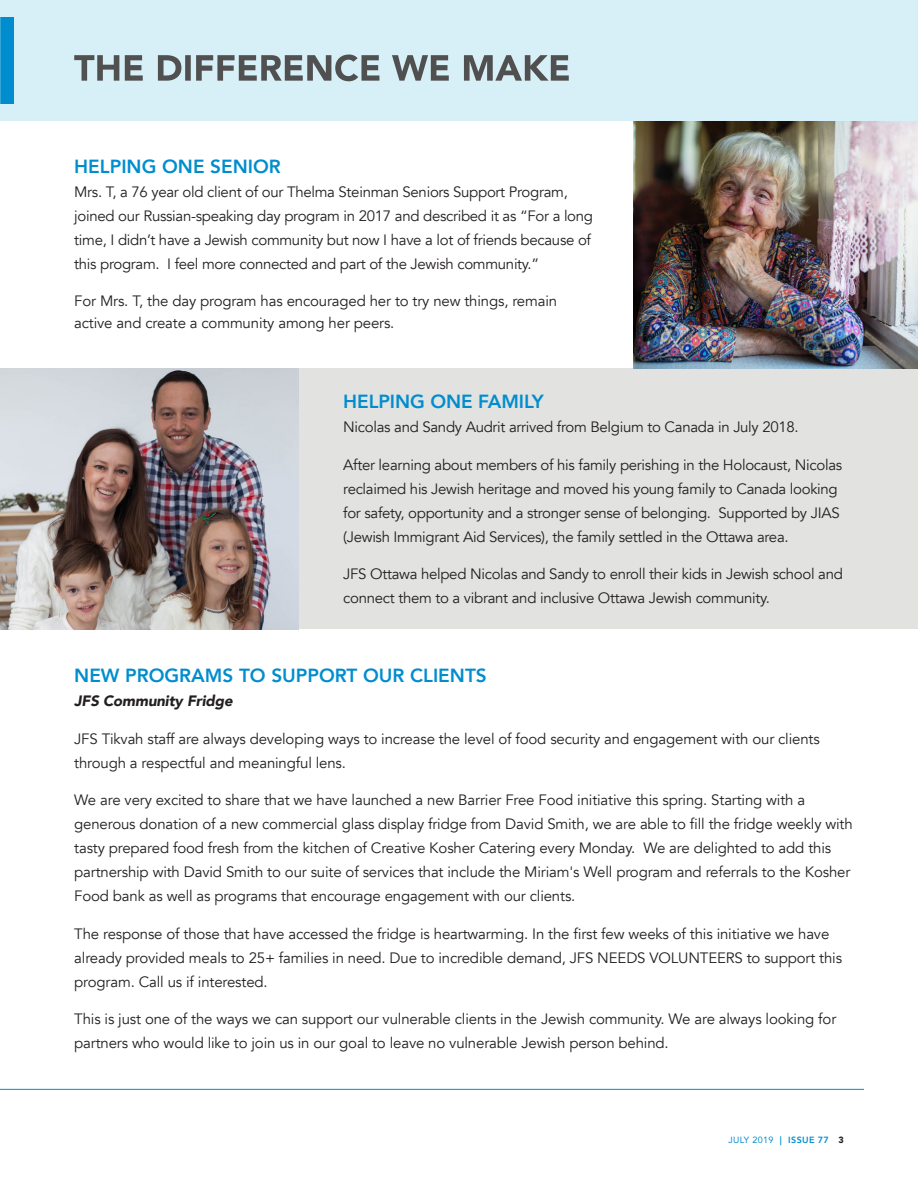
<style>
.page{position:relative;width:918px;height:1188px;background:#fff}
.page>*{position:absolute;margin:0;border:0;box-sizing:border-box;transform-origin:0 0}
.t1{font:800 19.05px "Avenir";color:#008dce}
.t2{font:15px/24px "Avenir";letter-spacing:-.01em;color:#231f20}
.t3{font:italic 900 15px "Avenir";letter-spacing:-.01em;color:#231f20}
.t4{font:9px "Avenir";letter-spacing:.04em;color:#008dce}
.s1{font-weight:800}
.s2{font-weight:900;color:#231f20}
</style>
<div class="page">
<hr style="left:0;top:1089px;width:864px;height:1px;background:#008dce">
<div style="left:0;top:369px;width:918px;height:260px;background:#e2e2e1"></div>
<img style="left:633px;top:121px;width:285px;height:248px">
<img style="left:0;top:369px;width:298px;height:260px">
<div style="left:0;top:0;width:918px;height:121px;background:#d7eff7"></div>
<div style="left:0;top:17px;width:14px;height:87px;background:#008dce"></div>
<svg style="left:74px;top:55px;width:495px;height:26px"></svg>
<p class="t1" style="left:74px;top:151px;width:208px">HELPING ONE SENIOR</p>
<p class="t2" style="left:74px;top:180px;width:520px">Mrs. T, a 76 year old client of our Thelma Steinman Seniors Support Program, joined our Russian-speaking day program in 2017 and described it as “For a long time, I didn’t have a Jewish community but now I have a lot of friends because of this program. I feel more connected and part of the Jewish community.”</p>
<p class="t2" style="left:74px;top:290px;width:484px;line-height:21.9px">For Mrs. T, the day program has encouraged her to try new things, remain active and create a community among her peers.</p>
<p class="t1" style="left:343px;top:387px;width:202px">HELPING ONE FAMILY</p>
<p class="t2" style="left:343px;top:415px;width:457px">Nicolas and Sandy Audrit arrived from Belgium to Canada in July 2018.</p>
<p class="t2" style="left:343px;top:453px;width:501px">After learning about members of his family perishing in the Holocaust, Nicolas reclaimed his Jewish heritage and moved his young family to Canada looking for safety, opportunity and a stronger sense of belonging. Supported by JIAS (Jewish Immigrant Aid Services), the family settled in the Ottawa area.</p>
<p class="t2" style="left:343px;top:562px;width:501px">JFS Ottawa helped Nicolas and Sandy to enroll their kids in Jewish school and connect them to a vibrant and inclusive Ottawa Jewish community.</p>
<p class="t1" style="left:74px;top:661px;width:414px">NEW PROGRAMS TO SUPPORT OUR CLIENTS</p>
<p class="t3" style="left:74px;top:688px;width:160px">JFS Community Fridge</p>
<p class="t2" style="left:74px;top:727px;width:747px">JFS Tikvah staff are always developing ways to increase the level of food security and engagement with our clients through a respectful and meaningful lens.</p>
<p class="t2" style="left:74px;top:788px;width:780px">We are very excited to share that we have launched a new Barrier Free Food initiative this spring. Starting with a generous donation of a new commercial glass display fridge from David Smith, we are able to fill the fridge weekly with tasty prepared food fresh from the kitchen of Creative Kosher Catering every Monday. We are delighted to add this partnership with David Smith to our suite of services that include the Miriam's Well program and referrals to the Kosher Food bank as well as programs that encourage engagement with our clients.</p>
<p class="t2" style="left:74px;top:922px;width:769px">The response of those that have accessed the fridge is heartwarming. In the first few weeks of this initiative we have already provided meals to 25+ families in need. Due to incredible demand, JFS NEEDS VOLUNTEERS to support this program. Call us if interested.</p>
<p class="t2" style="left:74px;top:1007px;width:764px">This is just one of the ways we can support our vulnerable clients in the Jewish community. We are always looking for partners who would like to join us in our goal to leave no vulnerable Jewish person behind.</p>
<p class="t4" style="left:729px;top:1133px;width:117px">JULY 2019 <span class="s1">| ISSUE 77</span> <span class="s2">3</span></p>
</div>
